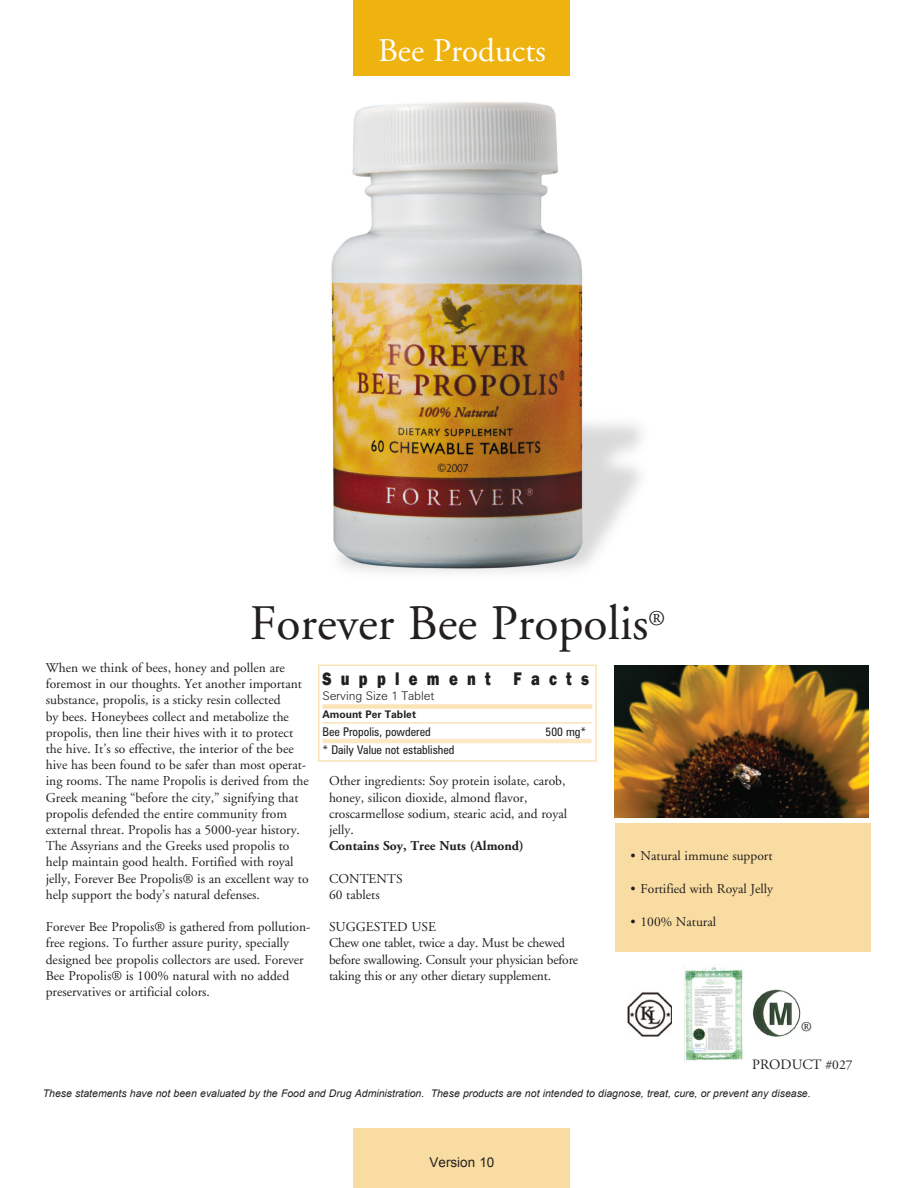
<style>
.page{position:relative;width:918px;height:1188px;background:#fff}
.page>*{position:absolute;margin:0;border:0;box-sizing:border-box;transform-origin:0 0}
.t1{font:49.5px "Adobe Garamond";color:#231f20}
.t2{font:33px "Adobe Garamond";color:#fff}
.t3{font:21px "Adobe Garamond";color:#231f20}
.t4{font:800 18.75px "Franklin Gothic";letter-spacing:.62em;color:#231f20;scale:.8 1}
.t5{font:14.25px "Adobe Garamond";color:#231f20}
.t6{font:13.5px/16.2px "Adobe Garamond";color:#231f20}
.t7{font:700 13.5px "Adobe Garamond";color:#231f20}
.t8{font:13.5px "Arial";color:#231f20}
.t9{font:condensed 12px "Zurich BT";color:#231f20}
.t10{font:300 12px "Zurich BT";letter-spacing:-.005em;color:#231f20}
.t11{font:italic 10.5px "Arial";color:#231f20}
.t12{font:700 10.5px "Zurich BT";color:#231f20}
.s1{font-size:13.5px}
</style>
<div class="page">
<div style="left:354px;top:0;width:216px;height:75px;background:#efb310"></div>
<div style="left:354px;top:1128px;width:216px;height:60px;background:#f9dca1"></div>
<img style="left:614px;top:666px;width:255px;height:152px">
<div style="left:616px;top:824px;width:255px;height:128px;background:#f9dca1"></div>
<div style="left:322px;top:704px;width:270px;height:5px;background:#fae4b7"></div>
<hr style="left:322px;top:722px;width:270px;height:1px;background:#fae4b7">
<hr style="left:322px;top:740px;width:270px;height:1px;background:#fae4b7">
<div style="left:318px;top:664px;width:279px;height:98px;border:2px solid #fae4b7"></div>
<hr style="left:322px;top:739px;width:269px;height:4px;background:#fae9c2">
<hr style="left:322px;top:722px;width:269px;height:2px;background:#fae9c2">
<img style="left:627px;top:992px;width:44px;height:45px">
<img style="left:752px;top:989px;width:49px;height:48px">
<img style="left:684px;top:965px;width:59px;height:97px">
<img style="left:331px;top:102px;width:311px;height:471px">
<p class="t2" style="left:378px;top:33px;width:169px">Bee Products</p>
<p class="t1" style="left:250px;top:597px;width:400px">Forever Bee Propolis</p>
<p class="t3" style="left:649px;top:607px;width:18px">®</p>
<p class="t6" style="left:46px;top:660px;width:265px">When we think of bees, honey and pollen are foremost in our thoughts. Yet another important substance, propolis, is a sticky resin collected<br>by bees. Honeybees collect and metabolize the propolis, then line their hives with it to protect the hive. It’s so effective, the interior of the bee hive has been found to be safer than most operat&shy;ing rooms. The name Propolis is derived from the Greek meaning “before the city,” signifying that propolis defended the entire community from external threat. Propolis has a 5000-year history.<br>The Assyrians and the Greeks used propolis to help maintain good health. Fortified with royal jelly, Forever Bee Propolis® is an excellent way to help support the body’s natural defenses.</p>
<p class="t6" style="left:46px;top:919px;width:266px">Forever Bee Propolis® is gathered from pollution&shy;free regions. To further assure purity, specially designed bee propolis collectors are used. Forever Bee Propolis® is 100% natural with no added preservatives or artificial colors.</p>
<p class="t4" style="left:322px;top:666px;width:335px">Supplement Facts</p>
<p class="t10" style="left:322px;top:688px;width:113px">Serving Size 1 Tablet</p>
<p class="t12" style="left:322px;top:708px;width:95px">Amount Per Tablet</p>
<p class="t9" style="left:322px;top:724px;width:110px">Bee Propolis, powdered</p>
<p class="t9" style="left:546px;top:724px;width:42px">500 mg*</p>
<p class="t9" style="left:322px;top:742px;width:133px">* Daily Value not established</p>
<p class="t6" style="left:329px;top:773px;width:238px">Other ingredients: Soy protein isolate, carob, honey, silicon dioxide, almond flavor,</p>
<p class="t6" style="left:329px;top:806px;width:240px">croscarmellose sodium, stearic acid, and royal jelly.</p>
<p class="t7" style="left:329px;top:838px;width:196px">Contains Soy, Tree Nuts (Almond)</p>
<p class="t6" style="left:329px;top:870px;width:75px">CONTENTS</p>
<p class="t6" style="left:329px;top:887px;width:52px">60 tablets</p>
<p class="t6" style="left:329px;top:919px;width:108px">SUGGESTED USE</p>
<p class="t6" style="left:329px;top:935px;width:251px">Chew one tablet, twice a day. Must be chewed before swallowing. Consult your physician before taking this or any other dietary supplement.</p>
<p class="t6" style="left:631px;top:848px;width:143px">• Natural immune support</p>
<p class="t6" style="left:631px;top:881px;width:144px">• Fortified with Royal Jelly</p>
<p class="t6" style="left:631px;top:914px;width:87px">• 100% Natural</p>
<p class="t6" style="left:801px;top:1019px;width:12px">®</p>
<p class="t5" style="left:752px;top:1057px;width:102px">PRODUCT <span class="s1">#027</span></p>
<p class="t11" style="left:43px;top:1087px;width:769px">These statements have not been evaluated by the Food and Drug Administration. These products are not intended to diagnose, treat, cure, or prevent any disease.</p>
<p class="t8" style="left:430px;top:1153px;width:66px">Version 10</p>
</div>
